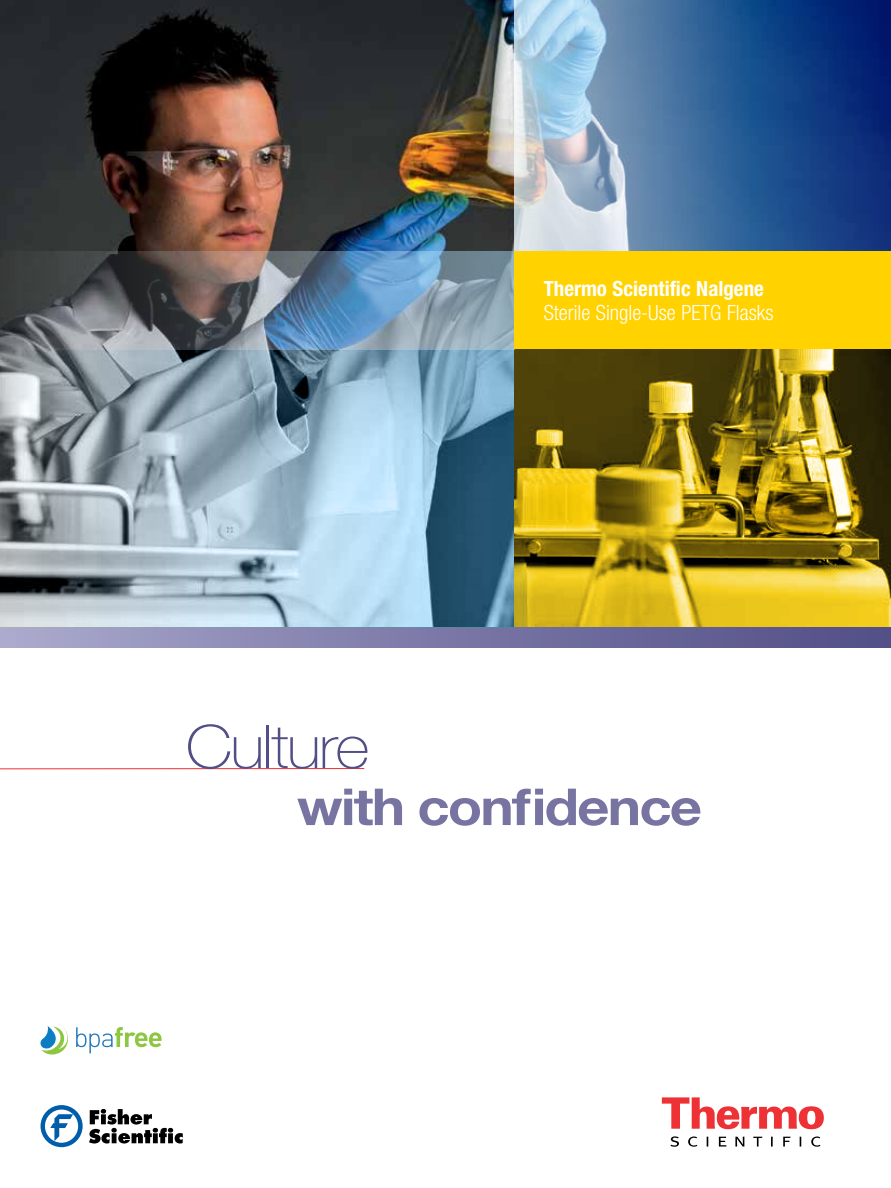
<style>
.page{position:relative;width:891px;height:1188px;background:#fff}
.page>*{position:absolute;margin:0;border:0;box-sizing:border-box;transform-origin:0 0}
.t1{font:100 60px "Helvetica Neue LT Std";letter-spacing:-.03em;color:#524e86;scale:1.1 1}
.t2{font:700 51px "Helvetica Neue LT Std";letter-spacing:-.03em;color:#7874a2;scale:1.1 1}
.t3{font:300 condensed 21px "Helvetica Neue LT Std";color:#fff}
.t4{font:700 condensed 21px "Helvetica Neue LT Std";color:#fff}
</style>
<div class="page">
<img style="left:0;top:0;width:514px;height:252px">
<div style="left:0;top:627px;width:891px;height:21px;background:linear-gradient(to right,#a9a8cc,#504c85)"></div>
<svg style="left:514px;top:349px;width:377px;height:278px;background:#967f19"></svg>
<svg style="left:662px;top:1097px;width:162px;height:32px"></svg>
<svg style="left:670px;top:1136px;width:151px;height:11px"></svg>
<svg style="left:514px;top:0;width:377px;height:252px;background:#5075a4"></svg>
<img style="left:0;top:252px;width:514px;height:97px">
<svg style="left:0;top:349px;width:514px;height:278px;background:#90aaba"></svg>
<svg style="left:40px;top:1026px;width:28px;height:29px"></svg>
<svg style="left:76px;top:1027px;width:86px;height:26px"></svg>
<hr style="left:0;top:768px;width:364px;height:1px;background:#ee3134">
<div style="left:514px;top:252px;width:377px;height:97px;background:#ffd200"></div>
<svg style="left:41px;top:1105px;width:42px;height:42px"></svg>
<svg style="left:89px;top:1109px;width:94px;height:35px"></svg>
<p class="t4" style="left:544px;top:276px;width:222px">Thermo Scientific Nalgene</p>
<p class="t3" style="left:544px;top:300px;width:231px">Sterile Single-Use PETG Flasks</p>
<h1 class="t1" style="left:186px;top:712px;width:169px">Culture</h1>
<h2 class="t2" style="left:297px;top:775px;width:370px">with confidence</h2>
</div>
